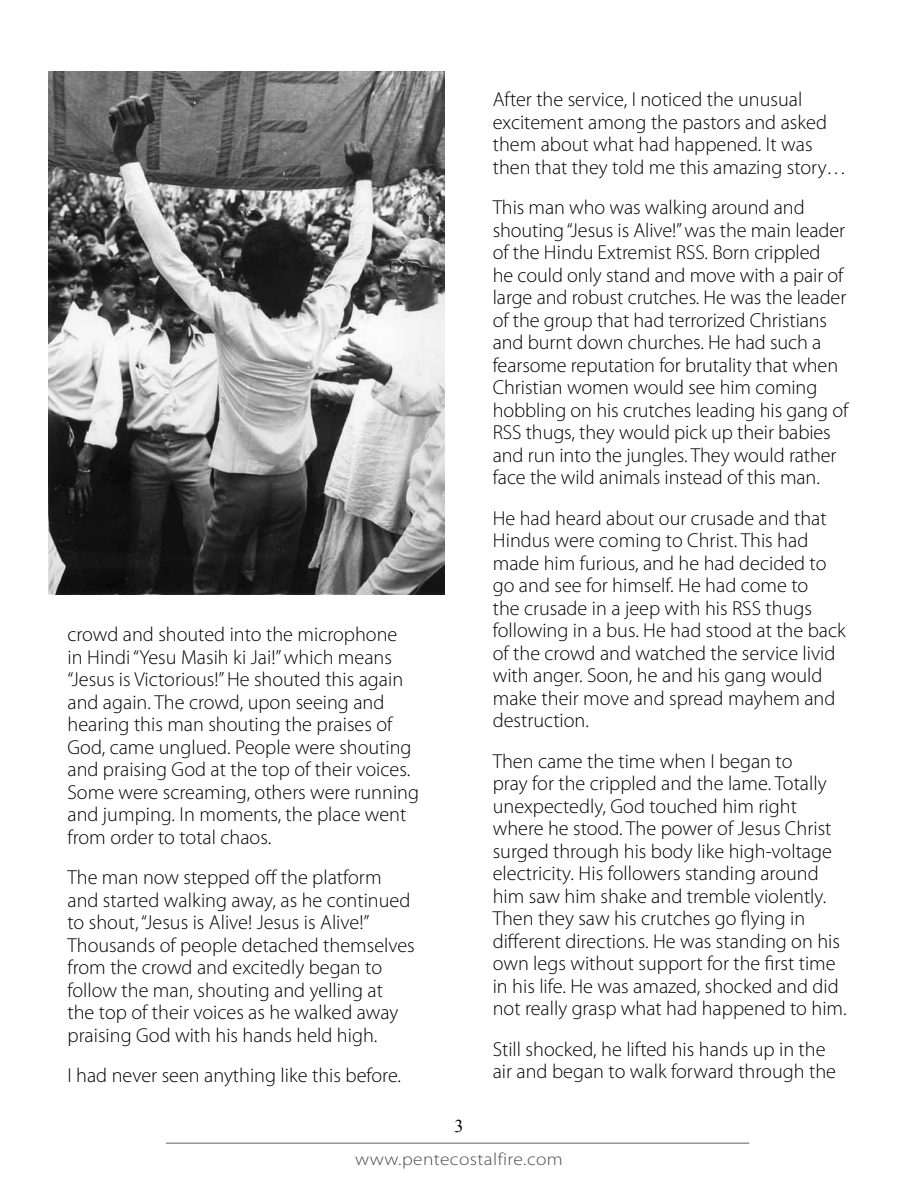
<style>
.page{position:relative;width:918px;height:1188px;background:#fff}
.page>*{position:absolute;margin:0;border:0;box-sizing:border-box;transform-origin:0 0}
.t1{font:300 20.25px/22.5px "Myriad Pro";color:#000}
.t2{font:18px "Times New Roman";color:#000}
.t3{font:300 17.55px "Myriad Pro";letter-spacing:.02em;color:#4d4d4f;scale:1.11 1}
</style>
<div class="page">
<hr style="left:166px;top:1142px;width:583px;height:2px;background:#939598">
<img style="left:48px;top:71px;width:396px;height:524px">
<p class="t1" style="left:68px;top:623px;width:353px">crowd and shouted into the microphone<br>in Hindi “Yesu Masih ki Jai!” which means “Jesus is Victorious!” He shouted this again and again. The crowd, upon seeing and hearing this man shouting the praises of God, came unglued. People were shouting and praising God at the top of their voices.<br>Some were screaming, others were running and jumping. In moments, the place went from order to total chaos.</p>
<p class="t1" style="left:68px;top:866px;width:349px">The man now stepped off the platform and started walking away, as he continued to shout, “Jesus is Alive! Jesus is Alive!” Thousands of people detached themselves from the crowd and excitedly began to follow the man, shouting and yelling at the top of their voices as he walked away praising God with his hands held high.</p>
<p class="t1" style="left:68px;top:1064px;width:335px">I had never seen anything like this before.</p>
<p class="t2" style="left:454px;top:1114px;width:10px">3</p>
<p class="t1" style="left:493px;top:88px;width:355px">After the service, I noticed the unusual excitement among the pastors and asked them about what had happened. It was then that they told me this amazing story…</p>
<p class="t1" style="left:493px;top:196px;width:357px">This man who was walking around and shouting “Jesus is Alive!” was the main leader of the Hindu Extremist RSS. Born crippled<br>he could only stand and move with a pair of large and robust crutches. He was the leader of the group that had terrorized Christians and burnt down churches. He had such a fearsome reputation for brutality that when Christian women would see him coming hobbling on his crutches leading his gang of RSS thugs, they would pick up their babies and run into the jungles. They would rather face the wild animals instead of this man.</p>
<p class="t1" style="left:493px;top:507px;width:354px">He had heard about our crusade and that Hindus were coming to Christ. This had made him furious, and he had decided to go and see for himself. He had come to<br>the crusade in a jeep with his RSS thugs following in a bus. He had stood at the back of the crowd and watched the service livid with anger. Soon, he and his gang would make their move and spread mayhem and destruction.</p>
<p class="t1" style="left:493px;top:750px;width:355px">Then came the time when I began to<br>pray for the crippled and the lame. Totally unexpectedly, God touched him right where he stood. The power of Jesus Christ surged through his body like high-voltage electricity. His followers standing around him saw him shake and tremble violently.<br>Then they saw his crutches go flying in different directions. He was standing on his own legs without support for the first time in his life. He was amazed, shocked and did not really grasp what had happened to him.</p>
<p class="t1" style="left:493px;top:1037px;width:345px">Still shocked, he lifted his hands up in the air and began to walk forward through the</p>
<p class="t3" style="left:355px;top:1149px;width:189px">www.pentecostalfire.com</p>
</div>
